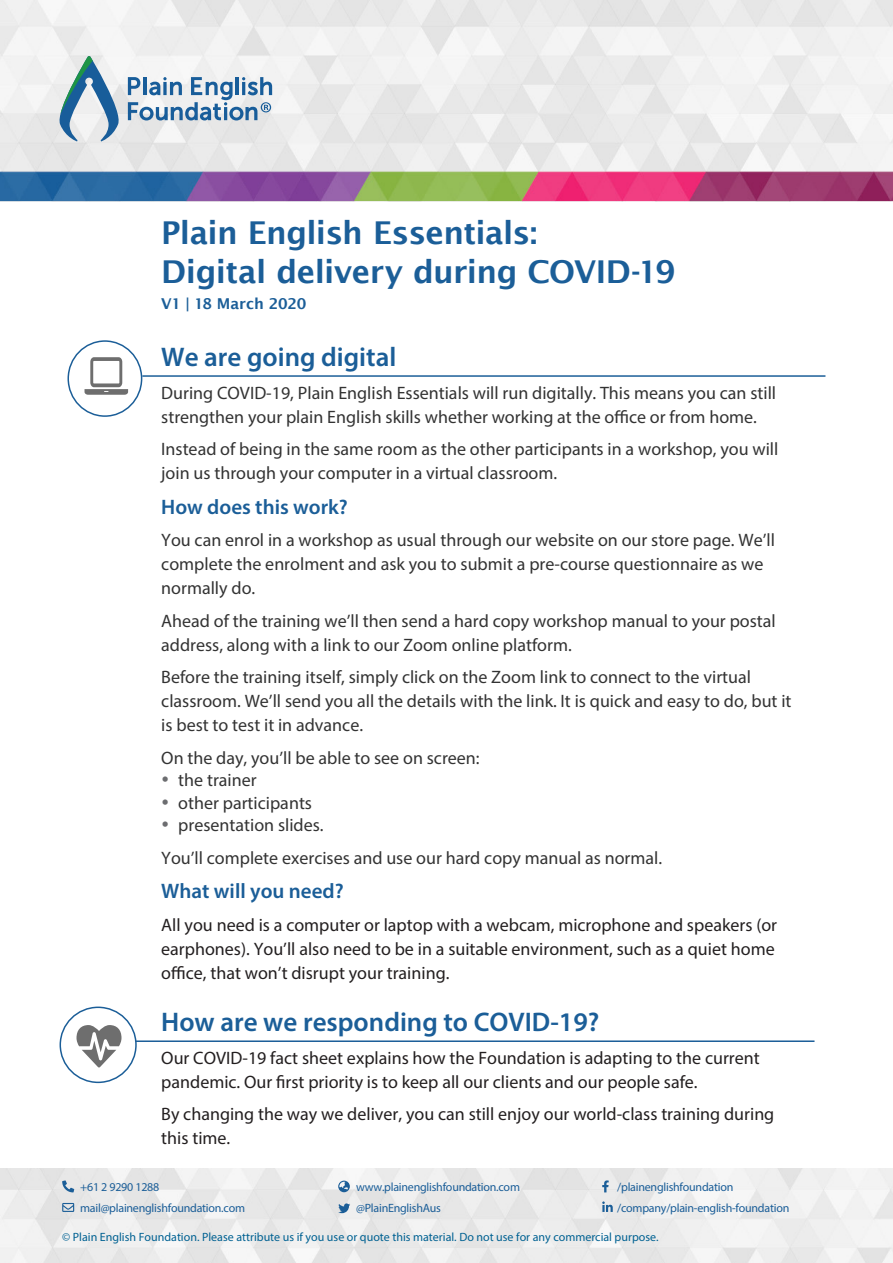
<style>
.page{position:relative;width:893px;height:1263px;background:#fff}
.page>*{position:absolute;margin:0;border:0;box-sizing:border-box;transform-origin:0 0}
.t1{font:600 31.5px/38.5px "Lucida Sans";letter-spacing:-.02em;color:#1b5e98}
.t2{font:600 27px "Myriad Pro";color:#1b5e98}
.t3{font:600 21px "Myriad Pro";color:#1b5e98}
.t4{font:18px/24px "Myriad Pro";color:#333}
.t5{font:18px/24px "Myriad Pro";color:#231f20}
.t6{font:600 15px "Lucida Sans";letter-spacing:-.015em;color:#1b5e98}
.t7{font:12px "Myriad Pro";letter-spacing:-.02em;color:#1b5e98}
.t8{font:12px "Myriad Pro";color:#006192}
.s1{color:#6c6d70}
</style>
<div class="page">
<img style="left:0;top:0;width:893px;height:1263px">
<div style="left:0;top:203px;width:893px;height:964px;background:#fff"></div>
<div style="left:60px;top:1006px;width:77px;height:77px;border:2px solid #1b5e98;border-radius:50%"></div>
<hr style="left:136px;top:1040px;width:678px;height:2px;background:#1b5e98">
<hr style="left:142px;top:375px;width:683px;height:2px;background:#1b5e98">
<div style="left:67px;top:340px;width:75px;height:77px;border:2px solid #1b5e98;border-radius:50%"></div>
<svg style="left:85px;top:357px;width:43px;height:38px"></svg>
<svg style="left:77px;top:1025px;width:44px;height:42px"></svg>
<svg style="left:62px;top:1180px;width:12px;height:12px"></svg>
<svg style="left:338px;top:1180px;width:12px;height:12px"></svg>
<svg style="left:602px;top:1180px;width:7px;height:12px"></svg>
<svg style="left:62px;top:1203px;width:12px;height:9px"></svg>
<svg style="left:338px;top:1203px;width:12px;height:10px"></svg>
<svg style="left:602px;top:1201px;width:11px;height:11px"></svg>
<svg style="left:60px;top:56px;width:212px;height:85px"></svg>
<h1 class="t1" style="left:161px;top:214px;width:515px">Plain English Essentials:<br>Digital delivery during COVID-19</h1>
<p class="t6" style="left:161px;top:296px;width:146px">V1 | 18 March 2020</p>
<h2 class="t2" style="left:161px;top:340px;width:237px">We are going digital</h2>
<p class="t4" style="left:161px;top:380px;width:616px">During COVID-19, Plain English Essentials will run digitally. This means you can still strengthen your plain English skills whether working at the office or from home.</p>
<p class="t4" style="left:161px;top:437px;width:619px">Instead of being in the same room as the other participants in a workshop, you will join us through your computer in a virtual classroom.</p>
<p class="t3" style="left:161px;top:493px;width:188px">How does this work?</p>
<p class="t4" style="left:161px;top:528px;width:615px">You can enrol in a workshop as usual through our website on our store page. We’ll complete the enrolment and ask you to submit a pre-course questionnaire as we normally do.</p>
<p class="t4" style="left:161px;top:608px;width:616px">Ahead of the training we’ll then send a hard copy workshop manual to your postal address, along with a link to our Zoom online platform.</p>
<p class="t4" style="left:161px;top:665px;width:632px">Before the training itself, simply click on the Zoom link to connect to the virtual classroom. We’ll send you all the details with the link. It is quick and easy to do, but it is best to test it in advance.</p>
<p class="t4" style="left:161px;top:745px;width:320px">On the day, you’ll be able to see on screen:</p>
<p class="t4" style="left:161px;top:768px;width:97px"><span class="s1">•</span> the trainer</p>
<p class="t4" style="left:161px;top:790px;width:152px"><span class="s1">•</span> other participants</p>
<p class="t4" style="left:161px;top:809px;width:502px;line-height:32.5px"><span class="s1">•</span> presentation slides.<br>You’ll complete exercises and use our hard copy manual as normal.</p>
<p class="t3" style="left:161px;top:878px;width:184px">What will you need?</p>
<p class="t5" style="left:161px;top:912px;width:617px">All you need is a computer or laptop with a webcam, microphone and speakers (or earphones). You’ll also need to be in a suitable environment, such as a quiet home office, that won’t disrupt your training.</p>
<h2 class="t2" style="left:161px;top:1005px;width:440px">How are we responding to COVID-19?</h2>
<p class="t5" style="left:161px;top:1045px;width:600px">Our COVID-19 fact sheet explains how the Foundation is adapting to the current pandemic. Our first priority is to keep all our clients and our people safe.</p>
<p class="t5" style="left:161px;top:1102px;width:615px">By changing the way we deliver, you can still enjoy our world-class training during this time.</p>
<p class="t7" style="left:80px;top:1179px;width:81px">+61 2 9290 1288</p>
<p class="t7" style="left:356px;top:1179px;width:165px">www.plainenglishfoundation.com</p>
<p class="t7" style="left:617px;top:1179px;width:118px">/plainenglishfoundation</p>
<p class="t7" style="left:80px;top:1200px;width:166px">mail@plainenglishfoundation.com</p>
<p class="t7" style="left:356px;top:1200px;width:86px">@PlainEnglishAus</p>
<p class="t7" style="left:617px;top:1200px;width:174px">/company/plain-english-foundation</p>
<p class="t8" style="left:62px;top:1230px;width:598px">© Plain English Foundation. Please attribute us if you use or quote this material. Do not use for any commercial purpose.</p>
</div>
